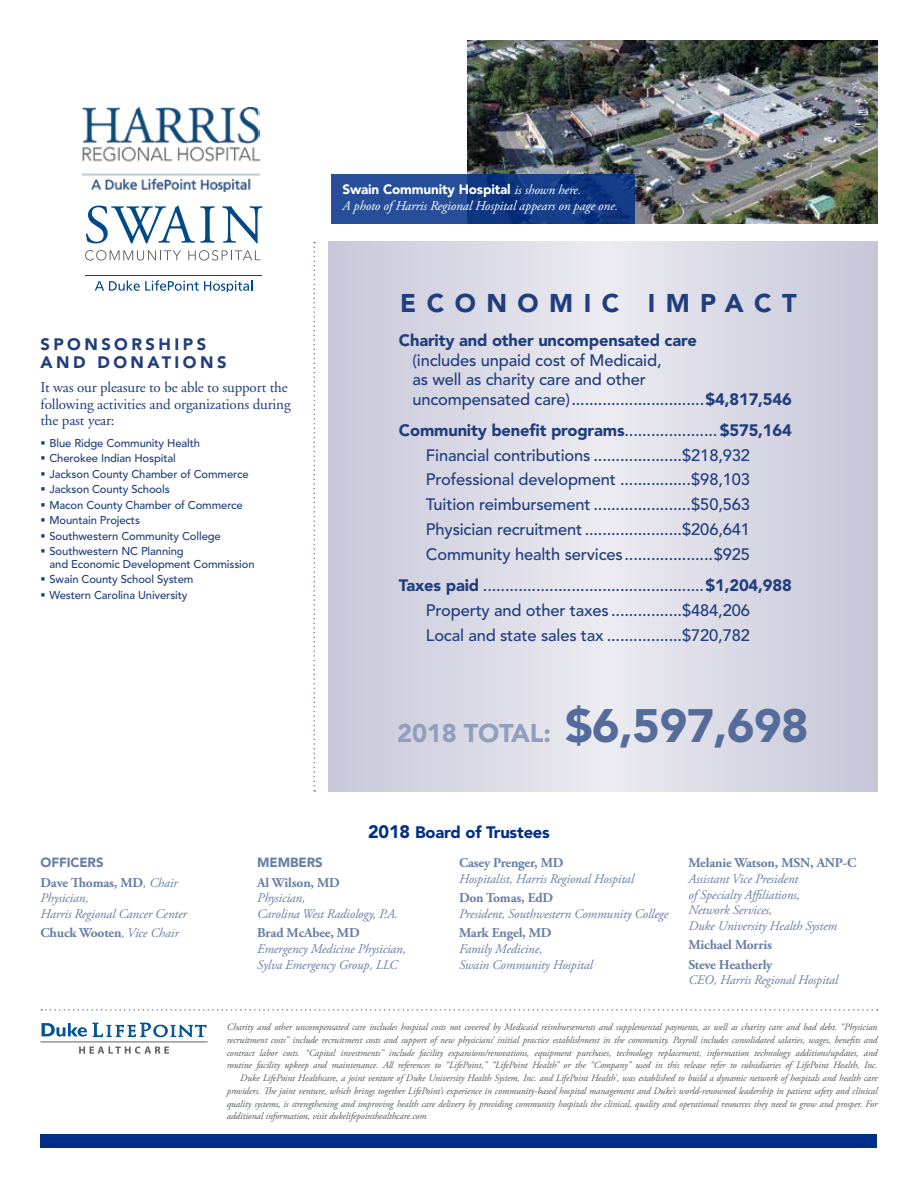
<style>
.page{position:relative;width:918px;height:1188px;background:#fff}
.page>*{position:absolute;margin:0;border:0;box-sizing:border-box;transform-origin:0 0}
.t1{font:900 25.5px "Avenir LT Pro";letter-spacing:-.01em;color:#8f9ebd}
.t2{font:900 25.5px "Avenir LT Pro";letter-spacing:.41em;color:#203d7c}
.t3{font:500 16.5px/24.9px "Avenir LT Pro";letter-spacing:-.01em;color:#203d7c}
.t4{font:900 16.5px "Avenir LT Pro";letter-spacing:-.01em;color:#203d7c}
.t5{font:900 16.5px/18px "Avenir LT Pro";letter-spacing:.21em;color:#203d7c}
.t6{font:900 16.5px "Avenir LT Pro";letter-spacing:-.01em;color:#002f87}
.t7{font:15px/16.5px "Adobe Garamond";letter-spacing:-.01em;color:#203d7c}
.t8{font:700 13.5px/19.2px "Adobe Garamond Pro";letter-spacing:-.01em;color:#687ea5}
.t9{font:italic 13.5px "Adobe Garamond Pro";letter-spacing:-.01em;color:#fff}
.t10{font:900 13.5px "Avenir LT Pro";letter-spacing:-.01em;color:#fff}
.t11{font:italic 13.2px/15.8px "Adobe Garamond Pro";letter-spacing:-.01em;color:#687ea5}
.t12{font:900 13.2px "Avenir LT Pro";letter-spacing:-.01em;color:#687ea5}
.t13{font:500 11.25px/12.8px "Avenir LT Pro";letter-spacing:-.01em;color:#203d7c}
.t14{font:italic 9.75px "Adobe Garamond Pro";letter-spacing:-.01em;color:#53575a}
.s1{font-family:"Adobe Garamond Pro";font-weight:400;font-style:italic}
.s2{font-weight:900}
.s3{font-size:46.5px;color:#556c9b}
.s4{font-size:18px}
.s5{font-weight:400;font-style:italic;font-size:13.2px}
</style>
<div class="page">
<img style="left:467px;top:40px;width:411px;height:184px">
<svg style="left:328px;top:242px;width:550px;height:550px;background:#d8d8e4"></svg>
<svg style="left:314px;top:242px;width:1px;height:550px"></svg>
<div style="left:40px;top:1134px;width:838px;height:14px;background:#002f87"></div>
<svg style="left:41px;top:1009px;width:837px;height:2px"></svg>
<svg style="left:331px;top:174px;width:303px;height:49px;background:#1a418d"></svg>
<img style="left:83px;top:107px;width:177px;height:84px">
<svg style="left:86px;top:206px;width:129px;height:37px"></svg>
<svg style="left:222px;top:206px;width:40px;height:37px"></svg>
<svg style="left:85px;top:250px;width:96px;height:11px"></svg>
<svg style="left:188px;top:250px;width:72px;height:11px"></svg>
<hr style="left:85px;top:276px;width:177px;height:1px;background:#004987">
<svg style="left:95px;top:280px;width:157px;height:12px"></svg>
<svg style="left:79px;top:1047px;width:90px;height:7px"></svg>
<svg style="left:42px;top:1023px;width:45px;height:14px"></svg>
<svg style="left:93px;top:1023px;width:113px;height:15px"></svg>
<hr style="left:40px;top:1042px;width:168px;height:1px;background:#5f6062">
<h2 class="t5" style="left:40px;top:335px;width:188px">SPONSORSHIPS<br>AND DONATIONS</h2>
<h3 class="t7" style="left:40px;top:380px;width:252px">It was our pleasure to be able to support the following activities and organizations during the past year:</h3>
<p class="t13" style="left:40px;top:437px;width:161px">▪ Blue Ridge Community Health</p>
<p class="t13" style="left:40px;top:452px;width:137px">▪ Cherokee Indian Hospital</p>
<p class="t13" style="left:40px;top:468px;width:210px">▪ Jackson County Chamber of Commerce</p>
<p class="t13" style="left:40px;top:483px;width:131px">▪ Jackson County Schools</p>
<p class="t13" style="left:40px;top:499px;width:204px">▪ Macon County Chamber of Commerce</p>
<p class="t13" style="left:40px;top:514px;width:101px">▪ Mountain Projects</p>
<p class="t13" style="left:40px;top:530px;width:182px">▪ Southwestern Community College</p>
<p class="t13" style="left:50px;top:545px;width:207px;text-indent:-9px">▪ Southwestern NC Planning<br>and Economic Development Commission</p>
<p class="t13" style="left:41px;top:573px;width:154px">▪ Swain County School System</p>
<p class="t13" style="left:41px;top:589px;width:149px">▪ Western Carolina University</p>
<h3 class="t10" style="left:342px;top:181px;width:240px">Swain Community Hospital <span class="s1">is shown here.</span></h3>
<h3 class="t9" style="left:342px;top:197px;width:277px">A photo of Harris Regional Hospital appears on page one.</h3>
<h1 class="t2" style="left:400px;top:287px;width:398px">ECONOMIC IMPACT</h1>
<h2 class="t4" style="left:399px;top:331px;width:299px">Charity and other uncompensated care</h2>
<h2 class="t3" style="left:412px;top:351px;width:381px;line-height:19.5px">(includes unpaid cost of Medicaid,<br>as well as charity care and other<br>uncompensated care)..............................<span class="s2">$4,817,546</span></h2>
<p class="t3" style="left:426px;top:418px;width:368px;text-indent:-27px"><span class="s2">Community benefit programs</span>.....................<span class="s2">$575,164<br></span>Financial contributions ....................$218,932<br>Professional development ................$98,103<br>Tuition reimbursement ......................$50,563<br>Physician recruitment ......................$206,641<br>Community health services....................$925</p>
<h2 class="t3" style="left:426px;top:573px;width:368px;text-indent:-27px"><span class="s2">Taxes paid</span> ..................................................<span class="s2">$1,204,988<br></span>Property and other taxes ................$484,206<br>Local and state sales tax .................$720,782</h2>
<h1 class="t1" style="left:397px;top:717px;width:413px">2018 TOTAL: <span class="s3">$6,597,698</span></h1>
<h2 class="t6" style="left:368px;top:822px;width:183px"><span class="s4">2018</span> Board of Trustees</h2>
<h3 class="t12" style="left:40px;top:855px;width:65px">OFFICERS</h3>
<h3 class="t8" style="left:40px;top:873px;width:139px">Dave Thomas, MD<span class="s5">, Chair</span></h3>
<h3 class="t11" style="left:40px;top:891px;width:148px">Physician,<br>Harris Regional Cancer Center</h3>
<h3 class="t8" style="left:40px;top:924px;width:140px">Chuck Wooten<span class="s5">, Vice Chair</span></h3>
<h3 class="t8" style="left:688px;top:854px;width:170px">Melanie Watson, MSN, ANP-C</h3>
<h3 class="t11" style="left:688px;top:871px;width:150px">Assistant Vice President<br>of Specialty Affiliations,<br>Network Services,<br>Duke University Health System</h3>
<h3 class="t8" style="left:688px;top:936px;width:86px">Michael Morris<br>Steve Heatherly</h3>
<h3 class="t11" style="left:688px;top:973px;width:151px">CEO, Harris Regional Hospital</h3>
<p class="t14" style="left:227px;top:1021px;width:652px">Charity and other uncompensated care includes hospital costs not covered by Medicaid reimbursements and supplemental payments, as well as charity care and bad debt. “Physician</p>
<p class="t14" style="left:227px;top:1034px;width:652px">recruitment costs” include recruitment costs and support of new physicians’ initial practice establishment in the community. Payroll includes consolidated salaries, wages, benefits and</p>
<p class="t14" style="left:227px;top:1047px;width:652px">contract labor costs. “Capital investments” include facility expansions/renovations, equipment purchases, technology replacement, information technology additions/updates, and</p>
<p class="t14" style="left:227px;top:1059px;width:652px">routine facility upkeep and maintenance. All references to “LifePoint,” “LifePoint Health” or the “Company” used in this release refer to subsidiaries of LifePoint Health, Inc.</p>
<p class="t14" style="left:240px;top:1072px;width:639px">Duke LifePoint Healthcare, a joint venture of Duke University Health System, Inc. and LifePoint Health<sup>®</sup>, was established to build a dynamic network of hospitals and health care</p>
<p class="t14" style="left:227px;top:1085px;width:652px">providers. The joint venture, which brings together LifePoint’s experience in community-based hospital management and Duke’s world-renowned leadership in patient safety and clinical</p>
<p class="t14" style="left:227px;top:1098px;width:652px">quality systems, is strengthening and improving health care delivery by providing community hospitals the clinical, quality and operational resources they need to grow and prosper. For</p>
<p class="t14" style="left:227px;top:1110px;width:201px">additional information, visit dukelifepointhealthcare.com</p>
<h3 class="t12" style="left:257px;top:855px;width:67px">MEMBERS</h3>
<h3 class="t8" style="left:257px;top:873px;width:84px">Al Wilson, MD</h3>
<h3 class="t11" style="left:257px;top:891px;width:142px">Physician,<br>Carolina West Radiology, P.A.</h3>
<h3 class="t8" style="left:257px;top:924px;width:104px">Brad McAbee, MD</h3>
<h3 class="t11" style="left:257px;top:941px;width:150px">Emergency Medicine Physician,<br>Sylva Emergency Group, LLC</h3>
<h3 class="t8" style="left:459px;top:854px;width:106px">Casey Prenger, MD</h3>
<h3 class="t11" style="left:459px;top:871px;width:176px">Hospitalist, Harris Regional Hospital</h3>
<h3 class="t8" style="left:459px;top:889px;width:96px">Don Tomas, EdD</h3>
<h3 class="t11" style="left:459px;top:906px;width:211px">President, Southwestern Community College</h3>
<h3 class="t8" style="left:459px;top:923px;width:94px">Mark Engel, MD</h3>
<h3 class="t11" style="left:459px;top:941px;width:135px">Family Medicine,<br>Swain Community Hospital</h3>
</div>
